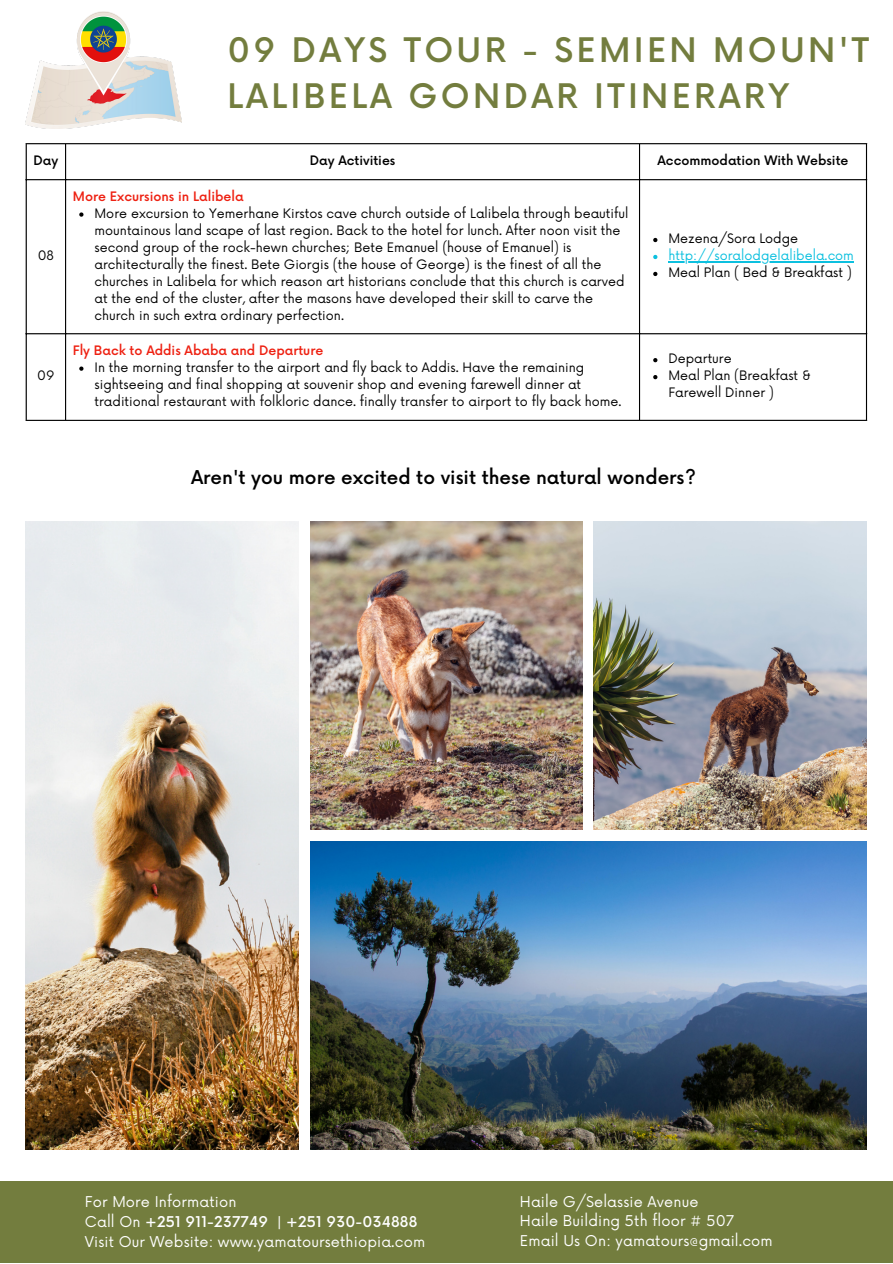
<style>
.page{position:relative;width:893px;height:1264px;background:#fff}
.page>*{position:absolute;margin:0;border:0;box-sizing:border-box;transform-origin:0 0}
.t1{font:500 33px "Now";letter-spacing:.1em;color:#737d3e}
.t2{font:500 18.6px "Now";color:#000}
.t3{font:14.55px "Now";letter-spacing:.01em;color:#fff}
.t4{font:500 14.55px "Now";letter-spacing:.01em;color:#fff}
.t5{font:12.75px/17px "Now";color:#000}
.t6{font:500 12.75px "Now";color:#ee2112}
.t7{font:500 12.75px "Now";color:#000}
.t8{font:12.75px "Now";color:#0cc0df}
.s1{font-weight:400}
</style>
<div class="page">
<svg style="left:79px;top:212px;width:4px;height:5px"></svg>
<svg style="left:653px;top:238px;width:4px;height:4px"></svg>
<svg style="left:653px;top:255px;width:4px;height:4px"></svg>
<hr style="left:668px;top:261px;width:185px;height:1px;background:#0cc0df">
<svg style="left:653px;top:272px;width:4px;height:4px"></svg>
<svg style="left:79px;top:366px;width:4px;height:5px"></svg>
<svg style="left:653px;top:358px;width:4px;height:4px"></svg>
<svg style="left:653px;top:375px;width:4px;height:4px"></svg>
<hr style="left:26px;top:144px;width:1px;height:276px;background:#000">
<hr style="left:65px;top:144px;width:1px;height:276px;background:#000">
<hr style="left:639px;top:144px;width:1px;height:276px;background:#000">
<hr style="left:865px;top:144px;width:2px;height:276px;background:#000">
<hr style="left:26px;top:143px;width:841px;height:1px;background:#000">
<hr style="left:26px;top:179px;width:841px;height:1px;background:#000">
<hr style="left:26px;top:333px;width:841px;height:1px;background:#000">
<hr style="left:26px;top:420px;width:841px;height:1px;background:#000">
<div style="left:0;top:1181px;width:892px;height:81px;background:#737d3e"></div>
<img style="left:26px;top:12px;width:156px;height:117px">
<img style="left:26px;top:522px;width:273px;height:627px">
<img style="left:593px;top:522px;width:273px;height:308px">
<img style="left:310px;top:522px;width:272px;height:308px">
<img style="left:310px;top:841px;width:556px;height:308px">
<p class="t1" style="left:227px;top:32px;width:643px">09 DAYS TOUR - SEMIEN MOUN'T</p>
<p class="t1" style="left:227px;top:78px;width:563px">LALIBELA GONDAR ITINERARY</p>
<p class="t7" style="left:34px;top:153px;width:26px">Day</p>
<p class="t7" style="left:310px;top:153px;width:87px">Day Activities</p>
<p class="t7" style="left:657px;top:153px;width:192px">Accommodation With Website</p>
<p class="t5" style="left:38px;top:248px;width:18px">08</p>
<p class="t6" style="left:73px;top:189px;width:172px">More Excursions in Lalibela</p>
<p class="t5" style="left:94px;top:205px;width:535px">More excursion to Yemerhane Kirstos cave church outside of Lalibela through beautiful mountainous land scape of last region. Back to the hotel for lunch. After noon visit the second group of the rock-hewn churches; Bete Emanuel (house of Emanuel) is architecturally the finest. Bete Giorgis (the house of George) is the finest of all the churches in Lalibela for which reason art historians conclude that this church is carved at the end of the cluster, after the masons have developed their skill to carve the church in such extra ordinary perfection.</p>
<p class="t6" style="left:73px;top:343px;width:252px">Fly Back to Addis Ababa and Departure</p>
<p class="t5" style="left:37px;top:368px;width:19px">09</p>
<p class="t5" style="left:94px;top:359px;width:528px">In the morning transfer to the airport and fly back to Addis. Have the remaining sightseeing and final shopping at souvenir shop and evening farewell dinner at traditional restaurant with folkloric dance. finally transfer to airport to fly back home.</p>
<p class="t5" style="left:668px;top:231px;width:131px">Mezena/Sora Lodge</p>
<p class="t8" style="left:668px;top:248px;width:187px">http://soralodgelalibela.com</p>
<p class="t5" style="left:668px;top:265px;width:185px">Meal Plan ( Bed &amp; Breakfast )</p>
<p class="t5" style="left:668px;top:351px;width:65px">Departure</p>
<p class="t5" style="left:668px;top:368px;width:144px">Meal Plan (Breakfast &amp;<br>Farewell Dinner )</p>
<p class="t2" style="left:191px;top:467px;width:506px">Aren't you more excited to visit these natural wonders?</p>
<p class="t3" style="left:85px;top:1193px;width:153px">For More Information</p>
<p class="t4" style="left:85px;top:1213px;width:334px"><span class="s1">Call On</span> +251 911-237749 | +251 930-034888</p>
<p class="t3" style="left:85px;top:1233px;width:342px">Visit Our Website: www.yamatoursethiopia.com</p>
<p class="t3" style="left:520px;top:1193px;width:180px">Haile G/Selassie Avenue</p>
<p class="t3" style="left:520px;top:1212px;width:216px">Haile Building 5th floor # 507</p>
<p class="t3" style="left:520px;top:1232px;width:254px">Email Us On: yamatours@gmail.com</p>
</div>
